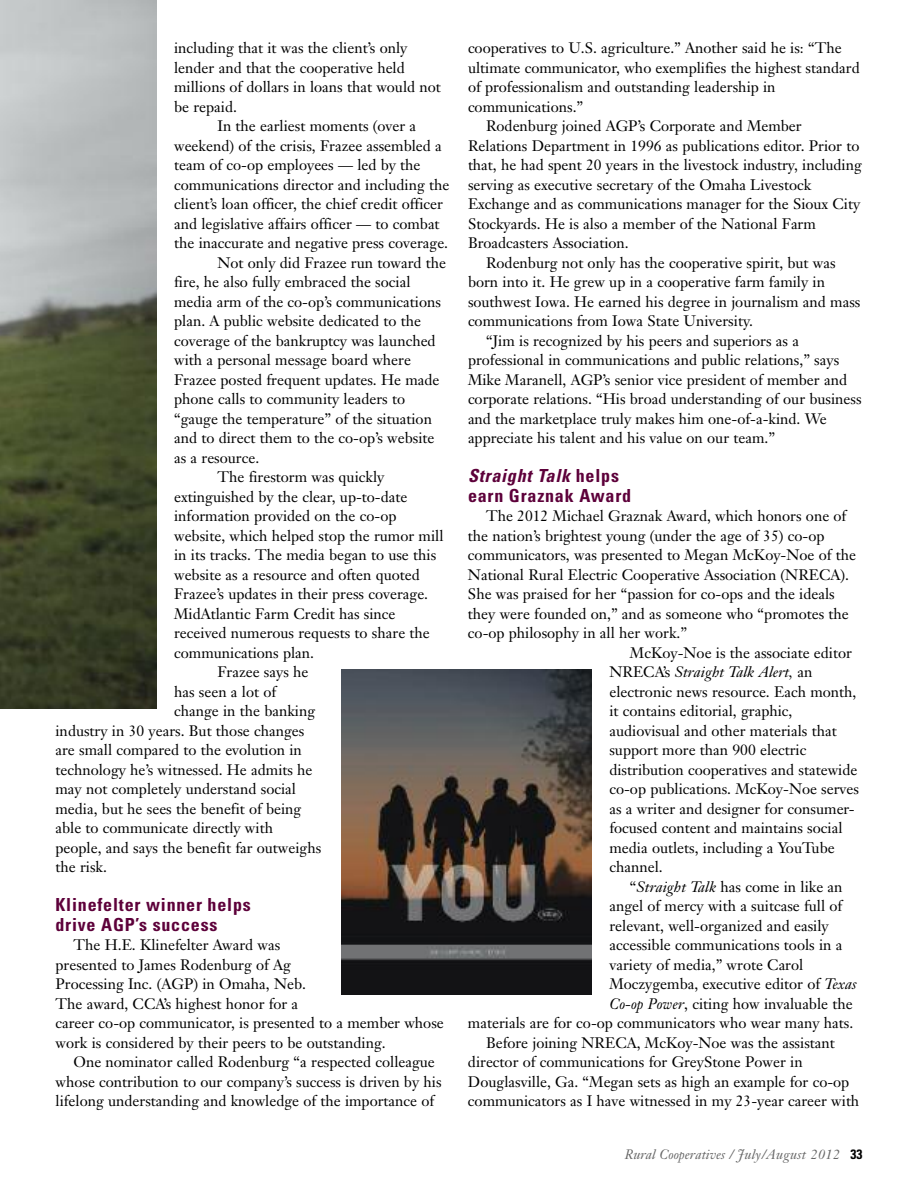
<style>
.page{position:relative;width:918px;height:1188px;background:#fff}
.page>*{position:absolute;margin:0;border:0;box-sizing:border-box;transform-origin:0 0}
.t1{font:700 condensed 18px/19.5px "Univers";letter-spacing:.045em;color:#5d003a}
.t2{font:15px/19.5px "Janson Text";color:#000}
.t3{font:italic 15px "Janson Text";color:#000}
.t4{font:italic 13.5px "Janson Text";color:#666}
.s1{font-style:italic}
.s2{font-style:normal}
.s3{font-family:"Univers";font-weight:700;font-style:normal;font-stretch:condensed;color:#000}
</style>
<div class="page">
<img style="left:0;top:0;width:156px;height:709px">
<img style="left:341px;top:669px;width:250px;height:326px">
<p class="t2" style="left:174px;top:40px;width:235px">including that it was the client’s only</p>
<p class="t2" style="left:174px;top:59px;width:232px">lender and that the cooperative held</p>
<p class="t2" style="left:174px;top:79px;width:268px">millions of dollars in loans that would not</p>
<p class="t2" style="left:174px;top:98px;width:64px">be repaid.</p>
<p class="t2" style="left:217px;top:118px;width:200px">In the earliest moments (over a</p>
<p class="t2" style="left:174px;top:137px;width:269px">weekend) of the crisis, Frazee assembled a</p>
<p class="t2" style="left:174px;top:157px;width:248px">team of co-op employees — led by the</p>
<p class="t2" style="left:174px;top:176px;width:277px">communications director and including the</p>
<p class="t2" style="left:174px;top:196px;width:270px">client’s loan officer, the chief credit officer</p>
<p class="t2" style="left:174px;top:215px;width:267px">and legislative affairs officer — to combat</p>
<p class="t2" style="left:174px;top:235px;width:276px">the inaccurate and negative press coverage.</p>
<p class="t2" style="left:217px;top:254px;width:230px">Not only did Frazee run toward the</p>
<p class="t2" style="left:174px;top:274px;width:238px">fire, he also fully embraced the social</p>
<p class="t2" style="left:174px;top:293px;width:268px">media arm of the co-op’s communications</p>
<p class="t2" style="left:174px;top:313px;width:248px">plan. A public website dedicated to the</p>
<p class="t2" style="left:174px;top:332px;width:263px">coverage of the bankruptcy was launched</p>
<p class="t2" style="left:174px;top:352px;width:238px">with a personal message board where</p>
<p class="t2" style="left:174px;top:371px;width:267px">Frazee posted frequent updates. He made</p>
<p class="t2" style="left:174px;top:391px;width:232px">phone calls to community leaders to</p>
<p class="t2" style="left:174px;top:410px;width:259px">“gauge the temperature” of the situation</p>
<p class="t2" style="left:174px;top:430px;width:262px">and to direct them to the co-op’s website</p>
<p class="t2" style="left:174px;top:449px;width:87px">as a resource.</p>
<p class="t2" style="left:217px;top:469px;width:168px">The firestorm was quickly</p>
<p class="t2" style="left:174px;top:488px;width:235px">extinguished by the clear, up-to-date</p>
<p class="t2" style="left:174px;top:508px;width:224px">information provided on the co-op</p>
<p class="t2" style="left:174px;top:527px;width:271px">website, which helped stop the rumor mill</p>
<p class="t2" style="left:174px;top:547px;width:264px">in its tracks. The media began to use this</p>
<p class="t2" style="left:174px;top:566px;width:247px">website as a resource and often quoted</p>
<p class="t2" style="left:174px;top:586px;width:256px">Frazee’s updates in their press coverage.</p>
<p class="t2" style="left:174px;top:605px;width:223px">MidAtlantic Farm Credit has since</p>
<p class="t2" style="left:174px;top:625px;width:257px">received numerous requests to share the</p>
<p class="t2" style="left:174px;top:644px;width:142px">communications plan.</p>
<p class="t2" style="left:217px;top:664px;width:92px">Frazee says he</p>
<p class="t2" style="left:174px;top:683px;width:104px">has seen a lot of</p>
<p class="t2" style="left:174px;top:703px;width:143px">change in the banking</p>
<p class="t2" style="left:55px;top:722px;width:250px">industry in 30 years. But those changes</p>
<p class="t2" style="left:55px;top:742px;width:248px">are small compared to the evolution in</p>
<p class="t2" style="left:55px;top:761px;width:259px">technology he’s witnessed. He admits he</p>
<p class="t2" style="left:55px;top:781px;width:242px">may not completely understand social</p>
<p class="t2" style="left:55px;top:800px;width:247px">media, but he sees the benefit of being</p>
<p class="t2" style="left:55px;top:820px;width:219px">able to communicate directly with</p>
<p class="t2" style="left:55px;top:839px;width:267px">people, and says the benefit far outweighs</p>
<p class="t2" style="left:56px;top:859px;width:53px">the risk.</p>
<p class="t1" style="left:56px;top:897px;width:197px">Klinefelter winner helps drive AGP’s success</p>
<p class="t2" style="left:55px;top:937px;width:390px;text-indent:18px">The H.E. Klinefelter Award was<br>presented to James Rodenburg of Ag<br>Processing Inc. (AGP) in Omaha, Neb.<br>The award, CCA’s highest honor for a<br>career co-op communicator, is presented to a member whose work is considered by their peers to be outstanding.</p>
<p class="t2" style="left:55px;top:1054px;width:388px;text-indent:18px">One nominator called Rodenburg “a respected colleague whose contribution to our company’s success is driven by his lifelong understanding and knowledge of the importance of</p>
<p class="t2" style="left:468px;top:40px;width:375px">cooperatives to U.S. agriculture.” Another said he is: “The</p>
<p class="t2" style="left:468px;top:59px;width:393px">ultimate communicator, who exemplifies the highest standard</p>
<p class="t2" style="left:468px;top:79px;width:309px">of professionalism and outstanding leadership in</p>
<p class="t2" style="left:468px;top:98px;width:117px">communications.”</p>
<p class="t2" style="left:486px;top:118px;width:317px">Rodenburg joined AGP’s Corporate and Member</p>
<p class="t2" style="left:468px;top:137px;width:393px">Relations Department in 1996 as publications editor. Prior to</p>
<p class="t2" style="left:468px;top:157px;width:395px">that, he had spent 20 years in the livestock industry, including</p>
<p class="t2" style="left:468px;top:176px;width:345px">serving as executive secretary of the Omaha Livestock</p>
<p class="t2" style="left:468px;top:196px;width:394px">Exchange and as communications manager for the Sioux City</p>
<p class="t2" style="left:468px;top:215px;width:349px">Stockyards. He is also a member of the National Farm</p>
<p class="t2" style="left:468px;top:235px;width:162px">Broadcasters Association.</p>
<p class="t2" style="left:486px;top:254px;width:351px">Rodenburg not only has the cooperative spirit, but was</p>
<p class="t2" style="left:468px;top:274px;width:359px">born into it. He grew up in a cooperative farm family in</p>
<p class="t2" style="left:468px;top:293px;width:394px">southwest Iowa. He earned his degree in journalism and mass</p>
<p class="t2" style="left:468px;top:313px;width:286px">communications from Iowa State University.</p>
<p class="t2" style="left:486px;top:332px;width:315px">“Jim is recognized by his peers and superiors as a</p>
<p class="t2" style="left:468px;top:352px;width:373px">professional in communications and public relations,” says</p>
<p class="t2" style="left:468px;top:371px;width:381px">Mike Maranell, AGP’s senior vice president of member and</p>
<p class="t2" style="left:468px;top:391px;width:395px">corporate relations. “His broad understanding of our business</p>
<p class="t2" style="left:468px;top:410px;width:360px">and the marketplace truly makes him one-of-a-kind. We</p>
<p class="t2" style="left:468px;top:430px;width:309px">appreciate his talent and his value on our team.”</p>
<p class="t1" style="left:468px;top:468px;width:165px"><span class="s1">Straight Talk</span> helps earn Graznak Award</p>
<p class="t2" style="left:486px;top:508px;width:362px">The 2012 Michael Graznak Award, which honors one of</p>
<p class="t2" style="left:468px;top:527px;width:358px">the nation’s brightest young (under the age of 35) co-op</p>
<p class="t2" style="left:468px;top:547px;width:390px">communicators, was presented to Megan McKoy-Noe of the</p>
<p class="t2" style="left:468px;top:566px;width:383px">National Rural Electric Cooperative Association (NRECA).</p>
<p class="t2" style="left:468px;top:586px;width:368px">She was praised for her “passion for co-ops and the ideals</p>
<p class="t2" style="left:468px;top:605px;width:382px">they were founded on,” and as someone who “promotes the</p>
<p class="t2" style="left:468px;top:625px;width:221px">co-op philosophy in all her work.”</p>
<p class="t2" style="left:630px;top:644px;width:223px">McKoy-Noe is the associate editor</p>
<p class="t3" style="left:609px;top:666px;width:204px"><span class="s2">NRECA’s</span> Straight Talk Alert, <span class="s2">an</span></p>
<p class="t2" style="left:609px;top:683px;width:248px">electronic news resource. Each month,</p>
<p class="t2" style="left:609px;top:703px;width:185px">it contains editorial, graphic,</p>
<p class="t2" style="left:609px;top:722px;width:229px">audiovisual and other materials that</p>
<p class="t2" style="left:609px;top:742px;width:199px">support more than 900 electric</p>
<p class="t2" style="left:609px;top:761px;width:249px">distribution cooperatives and statewide</p>
<p class="t2" style="left:609px;top:781px;width:251px">co-op publications. McKoy-Noe serves</p>
<p class="t2" style="left:609px;top:800px;width:247px">as a writer and designer for consumer-</p>
<p class="t2" style="left:609px;top:820px;width:235px">focused content and maintains social</p>
<p class="t2" style="left:609px;top:839px;width:227px">media outlets, including a YouTube</p>
<p class="t2" style="left:609px;top:859px;width:55px">channel.</p>
<p class="t2" style="left:630px;top:878px;width:214px">“<span class="s1">Straight Talk</span> has come in like an</p>
<p class="t2" style="left:609px;top:898px;width:234px">angel of mercy with a suitcase full of</p>
<p class="t2" style="left:609px;top:917px;width:221px">relevant, well-organized and easily</p>
<p class="t2" style="left:609px;top:937px;width:235px">accessible communications tools in a</p>
<p class="t2" style="left:609px;top:956px;width:195px">variety of media,” wrote Carol</p>
<p class="t2" style="left:609px;top:976px;width:249px">Moczygemba, executive editor of <span class="s1">Texas</span></p>
<p class="t2" style="left:609px;top:995px;width:245px"><span class="s1">Co-op Power</span>, citing how invaluable the</p>
<p class="t2" style="left:468px;top:1015px;width:387px">materials are for co-op communicators who wear many hats.</p>
<p class="t2" style="left:486px;top:1034px;width:350px">Before joining NRECA, McKoy-Noe was the assistant</p>
<p class="t2" style="left:468px;top:1054px;width:336px">director of communications for GreyStone Power in</p>
<p class="t2" style="left:468px;top:1073px;width:383px">Douglasville, Ga. “Megan sets as high an example for co-op</p>
<p class="t2" style="left:468px;top:1093px;width:393px">communicators as I have witnessed in my 23-year career with</p>
<p class="t4" style="left:625px;top:1149px;width:239px">Rural Cooperatives / July/August 2012 <span class="s3">33</span></p>
</div>
